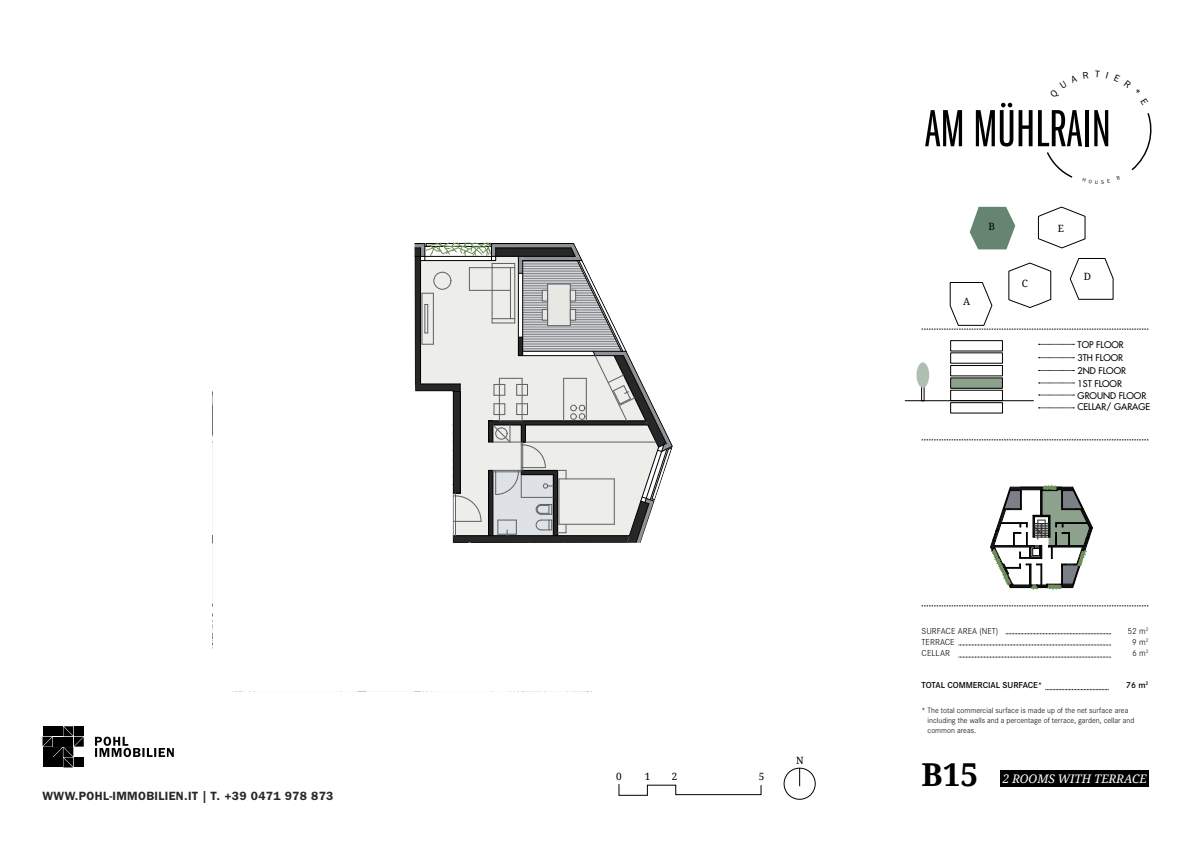
<style>
.page{position:relative;width:1191px;height:842px;background:#fff}
.page>*{position:absolute;margin:0;border:0;box-sizing:border-box;transform-origin:0 0}
.t1{font:54.2px "Franklin Gothic LT Pro Bk X Cm";color:#000}
.t2{font:700 31.6px "Droid Serif";color:#000}
.t3{font:600 12px "ITC Franklin Gothic Std";letter-spacing:.025em;color:#282829}
.t4{font:italic 11.8px "Droid Serif";color:#fff}
.t5{font:10px "Droid Serif";color:#000}
.t6{font:500 9px "Futura Std";color:#000}
.t7{font:300 9px/10.8px "Corporate S";color:#000}
.t8{font:600 9px "Corporate S";color:#000}
.t9{font:300 8px/10px "Corporate S";color:#000}
</style>
<div class="page">
<svg style="left:618px;top:784px;width:143px;height:12px"></svg>
<svg style="left:783px;top:767px;width:33px;height:33px"></svg>
<svg style="left:43px;top:726px;width:41px;height:41px;background:#262626"></svg>
<svg style="left:95px;top:737px;width:79px;height:20px"></svg>
<div style="left:53px;top:737px;width:10px;height:9px;background:#000"></div>
<svg style="left:921px;top:606px;width:227px;height:1px"></svg>
<svg style="left:921px;top:440px;width:227px;height:1px"></svg>
<svg style="left:1131px;top:113px;width:21px;height:58px"></svg>
<svg style="left:1046px;top:152px;width:27px;height:26px"></svg>
<div style="left:950px;top:402px;width:52px;height:11px;border:1px solid #000"></div>
<hr style="left:905px;top:400px;width:128px;height:1px;background:#000">
<svg style="left:1038px;top:383px;width:36px;height:1px"></svg>
<svg style="left:1038px;top:395px;width:36px;height:1px"></svg>
<svg style="left:1038px;top:408px;width:36px;height:1px"></svg>
<svg style="left:1038px;top:370px;width:36px;height:1px"></svg>
<div style="left:950px;top:378px;width:52px;height:10px;border:1px solid #000"></div>
<div style="left:950px;top:365px;width:52px;height:11px;border:1px solid #000"></div>
<div style="left:950px;top:390px;width:52px;height:11px;border:1px solid #000"></div>
<div style="left:951px;top:378px;width:51px;height:10px;background:#8ca18c"></div>
<div style="left:999px;top:770px;width:149px;height:17px;background:#000"></div>
<svg style="left:958px;top:657px;width:153px;height:1px"></svg>
<svg style="left:1045px;top:689px;width:63px;height:1px"></svg>
<svg style="left:958px;top:645px;width:153px;height:1px"></svg>
<svg style="left:1005px;top:634px;width:106px;height:1px"></svg>
<div style="left:921px;top:383px;width:3px;height:18px;border:1px solid #000"></div>
<div style="left:916px;top:362px;width:13px;height:26px;background:#afc0b3;border-radius:50%"></div>
<svg style="left:969px;top:207px;width:46px;height:42px"></svg>
<svg style="left:1038px;top:207px;width:47px;height:41px"></svg>
<svg style="left:921px;top:258px;width:227px;height:72px"></svg>
<svg style="left:232px;top:242px;width:441px;height:450px"></svg>
<svg style="left:990px;top:485px;width:102px;height:105px"></svg>
<svg style="left:1038px;top:357px;width:36px;height:1px"></svg>
<svg style="left:1038px;top:344px;width:36px;height:1px"></svg>
<div style="left:950px;top:340px;width:52px;height:11px;border:1px solid #000"></div>
<h3 class="t3" style="left:43px;top:789px;width:292px">WWW.POHL-IMMOBILIEN.IT | T. +39 0471 978 873</h3>
<p class="t5" style="left:616px;top:769px;width:7px">0</p>
<p class="t5" style="left:672px;top:769px;width:7px">2</p>
<p class="t5" style="left:759px;top:769px;width:7px">5</p>
<p class="t5" style="left:645px;top:769px;width:7px">1</p>
<p class="t5" style="left:796px;top:754px;width:9px">N</p>
<h1 class="t1" style="left:925px;top:100px;width:188px">AM MÜHLRAIN</h1>
<p class="t5" style="left:988px;top:219px;width:8px">B</p>
<p class="t5" style="left:963px;top:294px;width:9px">A</p>
<p class="t5" style="left:1021px;top:276px;width:8px">C</p>
<p class="t5" style="left:1057px;top:221px;width:8px">E</p>
<p class="t5" style="left:1084px;top:269px;width:9px">D</p>
<p class="t6" style="left:1077px;top:339px;width:48px">TOP FLOOR</p>
<p class="t6" style="left:1077px;top:352px;width:47px">3TH FLOOR</p>
<p class="t6" style="left:1077px;top:365px;width:50px">2ND FLOOR</p>
<p class="t6" style="left:1077px;top:378px;width:46px">1ST FLOOR</p>
<p class="t6" style="left:1077px;top:401px;width:74px">CELLAR/ GARAGE</p>
<p class="t6" style="left:1077px;top:390px;width:70px">GROUND FLOOR</p>
<p class="t7" style="left:1127px;top:625px;width:23px;text-align:center">52 m<sup>2<br></sup>9 m<sup>2<br></sup>6 m<sup>2</sup></p>
<p class="t8" style="left:1126px;top:679px;width:24px">76 m<sup>2</sup></p>
<p class="t7" style="left:921px;top:625px;width:78px">SURFACE AREA (NET)<br>TERRACE<br>CELLAR</p>
<p class="t8" style="left:921px;top:679px;width:122px">TOTAL COMMERCIAL SURFACE*</p>
<p class="t9" style="left:927px;top:705px;width:208px;text-indent:-6px">* The total commercial surface is made up of the net surface area including the walls and a percentage of terrace, garden, cellar and common areas.</p>
<h2 class="t2" style="left:921px;top:753px;width:58px">B15</h2>
<h3 class="t4" style="left:1002px;top:771px;width:146px">2 ROOMS WITH TERRACE</h3>
</div>
